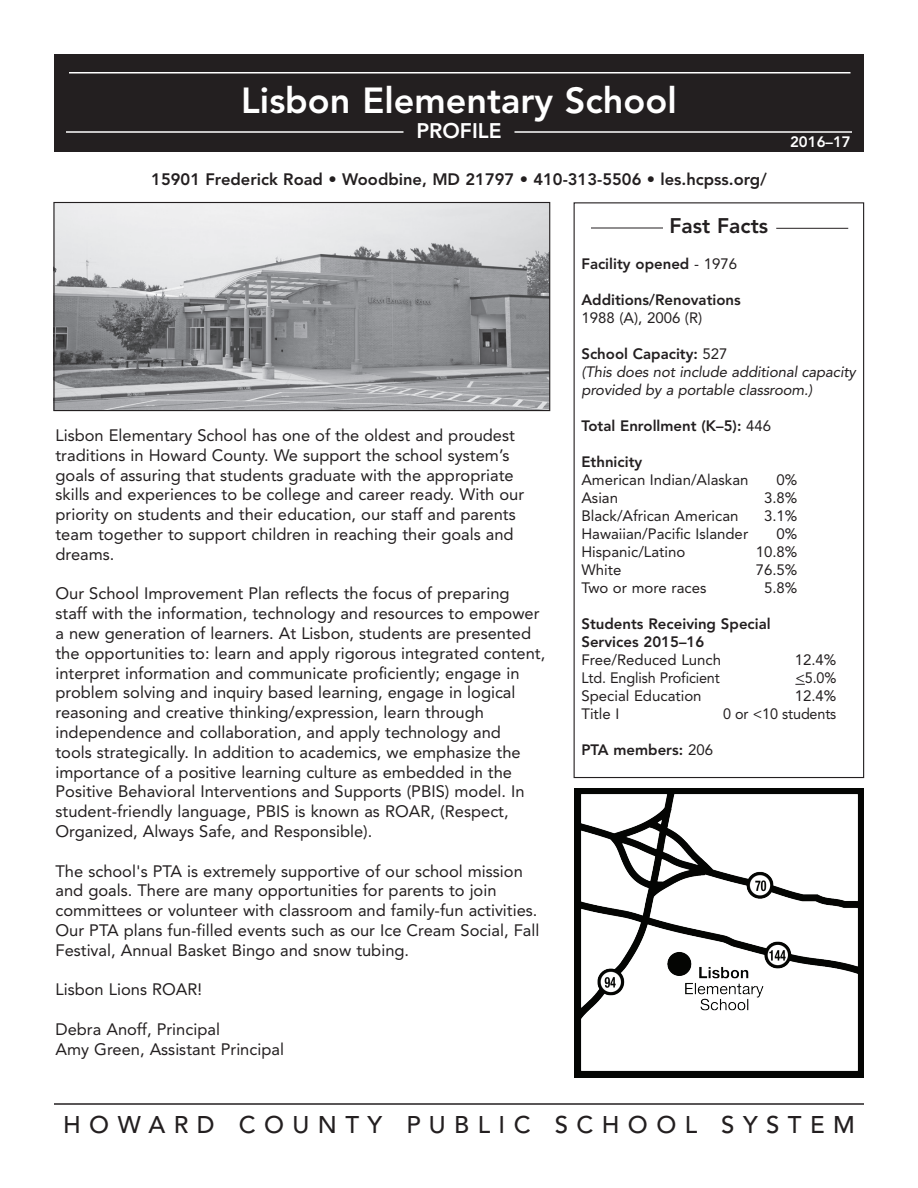
<style>
.page{position:relative;width:918px;height:1188px;background:#fff}
.page>*{position:absolute;margin:0;border:0;box-sizing:border-box;transform-origin:0 0}
.t1{font:800 36px "Avenir LT Std";color:#fff}
.t2{font:500 24px "Avenir LT Std";letter-spacing:.35em;color:#231f20}
.t3{font:800 21px "Avenir LT Std";color:#231f20}
.t4{font:800 21px "Avenir LT Std";color:#fff}
.t5{font:16.5px/19.8px "Avenir LT Std";color:#231f20}
.t6{font:800 16.5px "Avenir LT Std";color:#231f20}
.t7{font:15px "Avenir LT Std";color:#231f20}
.t8{font:800 15px/18px "Avenir LT Std";color:#231f20}
.t9{font:italic 15px/18px "Avenir LT Std";letter-spacing:-.01em;color:#231f20}
.t10{font:15px "Avenir LT Std";color:#231f20;scale:.96 1}
.t11{font:800 15px "Avenir LT Std";color:#fff}
.s1{font-weight:400}
.s2{font-weight:800;font-style:normal}
.s3{font-style:normal}
</style>
<div class="page">
<div style="left:54px;top:54px;width:810px;height:98px;background:#231f20"></div>
<hr style="left:66px;top:131px;width:338px;height:2px;background:#fff">
<hr style="left:514px;top:131px;width:338px;height:2px;background:#fff">
<hr style="left:69px;top:72px;width:781px;height:2px;background:#fff">
<div style="left:574px;top:202px;width:290px;height:576px;border:1px solid #231f20"></div>
<img style="left:55px;top:204px;width:493px;height:205px">
<div style="left:53px;top:202px;width:497px;height:209px;border:1px solid #231f20"></div>
<hr style="left:54px;top:1103px;width:810px;height:2px;background:#231f20">
<hr style="left:591px;top:228px;width:72px;height:1px;background:#231f20">
<hr style="left:776px;top:228px;width:72px;height:1px;background:#231f20">
<img style="left:574px;top:789px;width:290px;height:288px">
<h1 class="t1" style="left:241px;top:79px;width:437px">Lisbon Elementary School</h1>
<p class="t4" style="left:416px;top:119px;width:87px">PROFILE</p>
<p class="t6" style="left:151px;top:170px;width:617px">15901 Frederick Road • Woodbine, MD 21797 • 410-313-5506 • les.hcpss.org/</p>
<p class="t11" style="left:790px;top:133px;width:62px">2016–17</p>
<p class="t5" style="left:56px;top:426px;width:470px">Lisbon Elementary School has one of the oldest and proudest traditions in Howard County. We support the school system’s goals of assuring that students graduate with the appropriate skills and experiences to be college and career ready. With our priority on students and their education, our staff and parents team together to support children in reaching their goals and dreams.</p>
<p class="t5" style="left:56px;top:584px;width:491px">Our School Improvement Plan reflects the focus of preparing<br>staff with the information, technology and resources to empower a new generation of learners. At Lisbon, students are presented the opportunities to: learn and apply rigorous integrated content, interpret information and communicate proficiently; engage in problem solving and inquiry based learning, engage in logical reasoning and creative thinking/expression, learn through independence and collaboration, and apply technology and<br>tools strategically. In addition to academics, we emphasize the importance of a positive learning culture as embedded in the Positive Behavioral Interventions and Supports (PBIS) model. In student-friendly language, PBIS is known as ROAR, (Respect, Organized, Always Safe, and Responsible).</p>
<p class="t5" style="left:56px;top:861px;width:485px">The school's PTA is extremely supportive of our school mission and goals. There are many opportunities for parents to join committees or volunteer with classroom and family-fun activities.<br>Our PTA plans fun-filled events such as our Ice Cream Social, Fall Festival, Annual Basket Bingo and snow tubing.</p>
<p class="t5" style="left:56px;top:980px;width:148px">Lisbon Lions ROAR!</p>
<p class="t5" style="left:56px;top:1020px;width:230px">Debra Anoff, Principal<br>Amy Green, Assistant Principal</p>
<p class="t3" style="left:670px;top:213px;width:100px">Fast Facts</p>
<p class="t8" style="left:581px;top:255px;width:157px">Facility opened <span class="s1">- 1976</span></p>
<p class="t8" style="left:581px;top:291px;width:161px">Additions/Renovations</p>
<p class="t7" style="left:581px;top:309px;width:123px">1988 (A), 2006 (R)</p>
<p class="t9" style="left:581px;top:345px;width:276px"><span class="s2">School Capacity:</span> <span class="s3">527<br></span>(This does not include additional capacity provided by a portable classroom.)</p>
<p class="t8" style="left:581px;top:417px;width:191px">Total Enrollment (K–5): <span class="s1">446</span></p>
<p class="t8" style="left:581px;top:453px;width:62px">Ethnicity</p>
<p class="t7" style="left:581px;top:471px;width:169px">American Indian/Alaskan</p>
<p class="t7" style="left:777px;top:471px;width:22px">0%</p>
<p class="t7" style="left:581px;top:489px;width:38px">Asian</p>
<p class="t7" style="left:764px;top:489px;width:35px">3.8%</p>
<p class="t7" style="left:581px;top:507px;width:159px">Black/African American</p>
<p class="t7" style="left:764px;top:507px;width:35px">3.1%</p>
<p class="t7" style="left:581px;top:525px;width:168px">Hawaiian/Pacific Islander</p>
<p class="t7" style="left:777px;top:525px;width:22px">0%</p>
<p class="t7" style="left:581px;top:543px;width:105px">Hispanic/Latino</p>
<p class="t7" style="left:756px;top:543px;width:43px">10.8%</p>
<p class="t7" style="left:581px;top:561px;width:42px">White</p>
<p class="t7" style="left:756px;top:561px;width:43px">76.5%</p>
<p class="t7" style="left:581px;top:579px;width:126px">Two or more races</p>
<p class="t7" style="left:764px;top:579px;width:35px">5.8%</p>
<p class="t8" style="left:581px;top:615px;width:191px">Students Receiving Special<br>Services 2015–16</p>
<p class="t7" style="left:581px;top:651px;width:141px">Free/Reduced Lunch</p>
<p class="t7" style="left:795px;top:651px;width:43px">12.4%</p>
<p class="t10" style="left:581px;top:669px;width:146px">Ltd. English Proficient</p>
<p class="t10" style="left:795px;top:669px;width:44px">&lt;5.0%</p>
<p class="t7" style="left:581px;top:687px;width:122px">Special Education</p>
<p class="t7" style="left:795px;top:687px;width:43px">12.4%</p>
<p class="t7" style="left:581px;top:705px;width:39px">Title I</p>
<p class="t10" style="left:723px;top:705px;width:120px">0 or &lt;10 students</p>
<p class="t8" style="left:581px;top:741px;width:133px">PTA members: <span class="s1">206</span></p>
<h2 class="t2" style="left:63px;top:1110px;width:793px">HOWARD COUNTY PUBLIC SCHOOL SYSTEM</h2>
</div>
